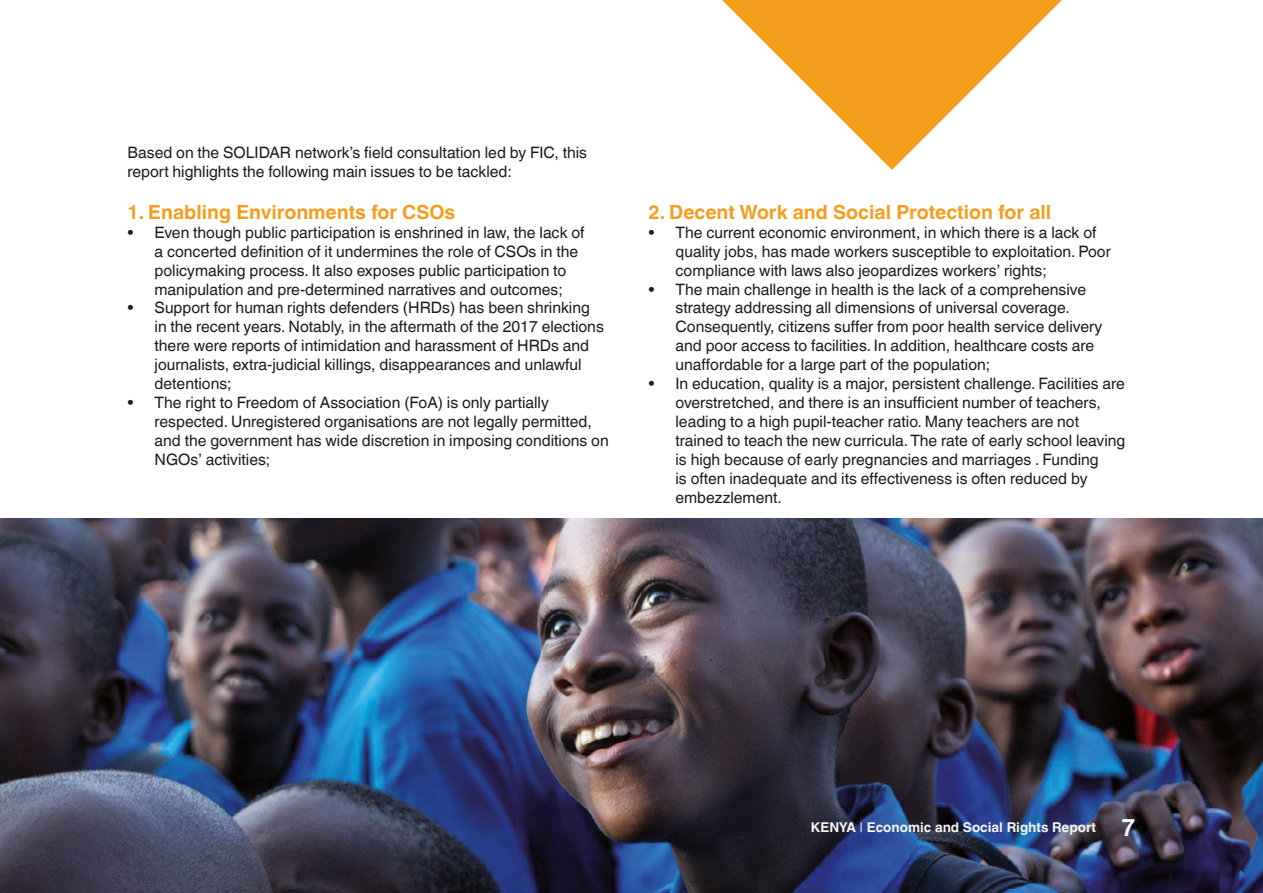
<style>
.page{position:relative;width:1263px;height:893px;background:#fff}
.page>*{position:absolute;margin:0;border:0;box-sizing:border-box;transform-origin:0 0}
.t1{font:700 19.5px "Helvetica World";color:#f59d1d}
.t2{font:15.75px/18.9px "Helvetica World";color:#1d1d1b}
.t3{font:700 13.5px "Helvetica World";color:#f6f6f6}
.s1{font-weight:400}
.s2{font-size:24px}
</style>
<div class="page">
<img style="left:0;top:518px;width:1263px;height:375px">
<svg style="left:722px;top:0;width:340px;height:170px"></svg>
<p class="t2" style="left:128px;top:143px;width:461px">Based on the SOLIDAR network’s field consultation led by FIC, this report highlights the following main issues to be tackled:</p>
<p class="t1" style="left:128px;top:201px;width:329px">1. Enabling Environments for CSOs</p>
<p class="t2" style="left:155px;top:223px;width:431px;text-indent:-27px">• Even though public participation is enshrined in law, the lack of a concerted definition of it undermines the role of CSOs in the policymaking process. It also exposes public participation to manipulation and pre-determined narratives and outcomes;</p>
<p class="t2" style="left:155px;top:299px;width:451px;text-indent:-27px">• Support for human rights defenders (HRDs) has been shrinking in the recent years. Notably, in the aftermath of the 2017 elections there were reports of intimidation and harassment of HRDs and journalists, extra-judicial killings, disappearances and unlawful detentions;</p>
<p class="t2" style="left:155px;top:393px;width:456px;text-indent:-27px">• The right to Freedom of Association (FoA) is only partially respected. Unregistered organisations are not legally permitted, and the government has wide discretion in imposing conditions on NGOs’ activities;</p>
<p class="t1" style="left:648px;top:201px;width:404px">2. Decent Work and Social Protection for all</p>
<p class="t2" style="left:675px;top:223px;width:437px;text-indent:-27px">• The current economic environment, in which there is a lack of quality jobs, has made workers susceptible to exploitation. Poor compliance with laws also jeopardizes workers’ rights;</p>
<p class="t2" style="left:675px;top:280px;width:428px;text-indent:-27px">• The main challenge in health is the lack of a comprehensive strategy addressing all dimensions of universal coverage.<br>Consequently, citizens suffer from poor health service delivery and poor access to facilities. In addition, healthcare costs are unaffordable for a large part of the population;</p>
<p class="t2" style="left:675px;top:374px;width:451px;text-indent:-27px">• In education, quality is a major, persistent challenge. Facilities are overstretched, and there is an insufficient number of teachers, leading to a high pupil-teacher ratio. Many teachers are not trained to teach the new curricula. The rate of early school leaving is high because of early pregnancies and marriages . Funding<br>is often inadequate and its effectiveness is often reduced by embezzlement.</p>
<p class="t3" style="left:811px;top:819px;width:326px">KENYA <span class="s1">|</span> Economic and Social Rights Report <span class="s2">7</span></p>
</div>
